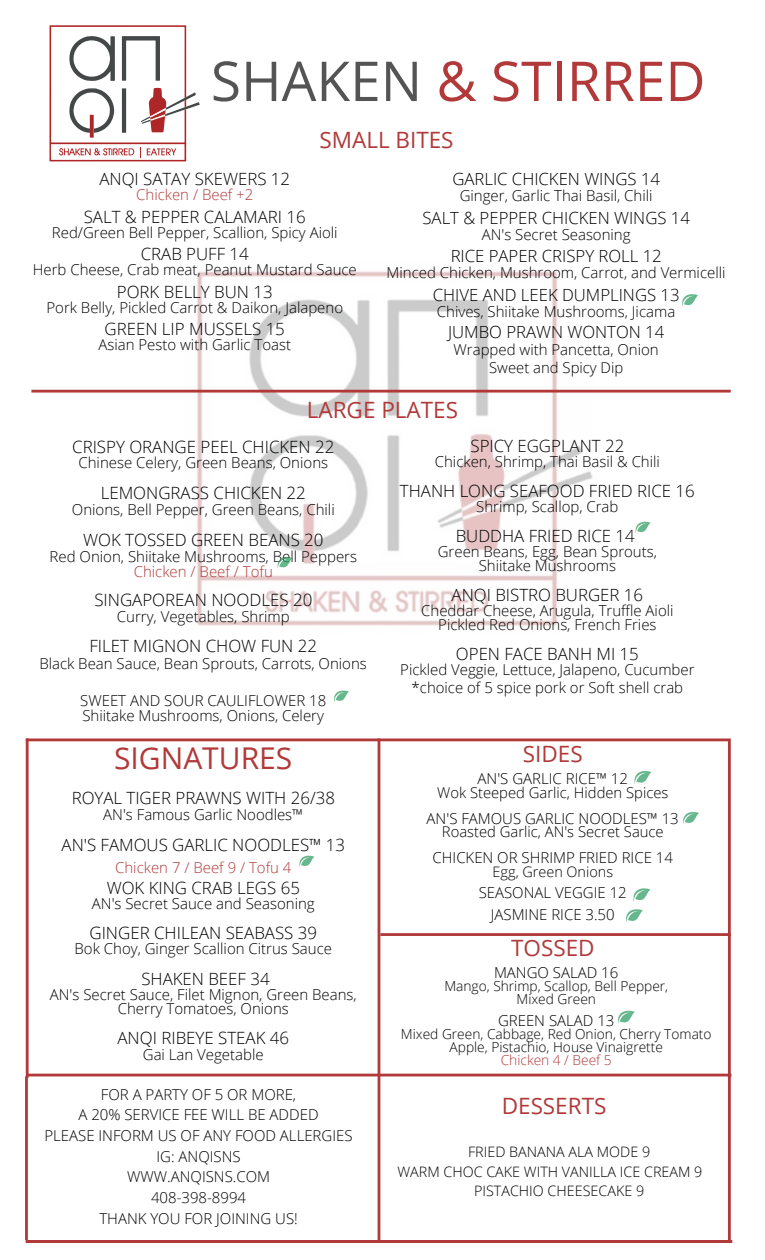
<style>
.page{position:relative;width:765px;height:1260px;background:#fff}
.page>*{position:absolute;margin:0;border:0;box-sizing:border-box;transform-origin:0 0}
.t1{font:55px "Open Sans";color:#b13939}
.t2{font:30px "Open Sans";color:#b13939}
.t3{font:22.5px "Open Sans";color:#b13939}
.t4{font:300 16.88px "Open Sans";color:#000}
.t5{font:300 16.75px "Open Sans";color:#000}
.t6{font:300 15px/20.6px "Open Sans";color:#000;text-align:center}
.t7{font:300 15px "Open Sans";color:#b13939}
.t8{font:300 14.88px "Open Sans";color:#000}
.t9{font:300 14.75px "Open Sans";color:#000}
.t10{font:300 14.38px "Open Sans";color:#000}
.t11{font:300 13.75px "Open Sans";color:#000}
.t12{font:300 13.75px "Open Sans";color:#b13939}
.s1{color:#545454}
</style>
<div class="page">
<img style="left:25px;top:25px;width:708px;height:1218px">
<hr style="left:31px;top:390px;width:700px;height:3px;background:#b13939">
<hr style="left:25px;top:1076px;width:3px;height:164px;background:#b13939">
<hr style="left:728px;top:1076px;width:3px;height:164px;background:#b13939">
<hr style="left:26px;top:1240px;width:706px;height:3px;background:#b13939">
<hr style="left:26px;top:739px;width:702px;height:2px;background:#b13939">
<hr style="left:26px;top:738px;width:3px;height:340px;background:#b13939">
<hr style="left:378px;top:738px;width:2px;height:503px;background:#b13939">
<hr style="left:26px;top:1074px;width:705px;height:2px;background:#b13939">
<hr style="left:380px;top:933px;width:351px;height:3px;background:#b13939">
<hr style="left:728px;top:738px;width:3px;height:340px;background:#b13939">
<svg style="left:682px;top:293px;width:16px;height:15px"></svg>
<svg style="left:277px;top:556px;width:15px;height:14px"></svg>
<svg style="left:299px;top:855px;width:15px;height:14px"></svg>
<svg style="left:634px;top:770px;width:17px;height:16px"></svg>
<svg style="left:683px;top:811px;width:16px;height:15px"></svg>
<svg style="left:618px;top:1010px;width:17px;height:16px"></svg>
<svg style="left:635px;top:521px;width:15px;height:14px"></svg>
<svg style="left:626px;top:887px;width:24px;height:37px"></svg>
<svg style="left:50px;top:25px;width:150px;height:136px"></svg>
<svg style="left:334px;top:690px;width:15px;height:14px"></svg>
<p class="t1" style="left:211px;top:42px;width:496px"><span class="s1">SHAKEN</span> &amp; STIRRED</p>
<p class="t3" style="left:320px;top:123px;width:136px">SMALL BITES</p>
<p class="t4" style="left:99px;top:167px;width:192px">ANQI SATAY SKEWERS 12</p>
<p class="t7" style="left:136px;top:184px;width:119px">Chicken / Beef +2</p>
<h4 class="t4" style="left:84px;top:205px;width:224px">SALT &amp; PEPPER CALAMARI 16</h4>
<p class="t6" style="left:52px;top:222px;width:287px">Red/Green Bell Pepper, Scallion, Spicy Aioli</p>
<p class="t4" style="left:141px;top:242px;width:110px">CRAB PUFF 14</p>
<p class="t6" style="left:33px;top:259px;width:326px">Herb Cheese, Crab meat, Peanut Mustard Sauce</p>
<p class="t4" style="left:117px;top:280px;width:157px">PORK BELLY BUN 13</p>
<p class="t6" style="left:46px;top:297px;width:298px">Pork Belly, Pickled Carrot &amp; Daikon, Jalapeno</p>
<p class="t4" style="left:105px;top:317px;width:182px">GREEN LIP MUSSELS 15</p>
<p class="t6" style="left:98px;top:334px;width:194px">Asian Pesto with Garlic Toast</p>
<p class="t5" style="left:452px;top:167px;width:209px">GARLIC CHICKEN WINGS 14</p>
<p class="t6" style="left:460px;top:185px;width:194px">Ginger, Garlic Thai Basil, Chili</p>
<h4 class="t5" style="left:423px;top:206px;width:269px">SALT &amp; PEPPER CHICKEN WINGS 14</h4>
<h4 class="t6" style="left:482px;top:224px;width:150px">AN's Secret Seasoning</h4>
<p class="t5" style="left:451px;top:244px;width:213px">RICE PAPER CRISPY ROLL 12</p>
<p class="t6" style="left:387px;top:262px;width:340px">Minced Chicken, Mushroom, Carrot, and Vermicelli</p>
<p class="t5" style="left:433px;top:283px;width:248px">CHIVE AND LEEK DUMPLINGS 13</p>
<p class="t6" style="left:437px;top:300px;width:240px">Chives, Shiitake Mushrooms, Jicama</p>
<p class="t5" style="left:448px;top:320px;width:218px">JUMBO PRAWN WONTON 14</p>
<p class="t6" style="left:454px;top:339px;width:207px">Wrapped with Pancetta, Onion</p>
<p class="t8" style="left:489px;top:357px;width:136px">Sweet and Spicy Dip</p>
<p class="t3" style="left:307px;top:394px;width:153px">LARGE PLATES</p>
<p class="t4" style="left:72px;top:435px;width:264px">CRISPY ORANGE PEEL CHICKEN 22</p>
<p class="t6" style="left:78px;top:452px;width:251px">Chinese Celery, Green Beans, Onions</p>
<p class="t4" style="left:101px;top:481px;width:207px">LEMONGRASS CHICKEN 22</p>
<h3 class="t6" style="left:72px;top:499px;width:264px">Onions, Bell Pepper, Green Beans, Chili</h3>
<p class="t4" style="left:83px;top:528px;width:242px">WOK TOSSED GREEN BEANS 20</p>
<p class="t6" style="left:50px;top:546px;width:309px">Red Onion, Shiitake Mushrooms, Bell Peppers</p>
<p class="t7" style="left:134px;top:561px;width:141px">Chicken / Beef / Tofu</p>
<p class="t4" style="left:94px;top:588px;width:219px">SINGAPOREAN NOODLES 20</p>
<p class="t6" style="left:117px;top:606px;width:175px">Curry, Vegetables, Shrimp</p>
<p class="t4" style="left:89px;top:634px;width:229px">FILET MIGNON CHOW FUN 22</p>
<h5 class="t6" style="left:39px;top:653px;width:329px">Black Bean Sauce, Bean Sprouts, Carrots, Onions</h5>
<h5 class="t6" style="left:80px;top:690px;width:248px">SWEET AND SOUR CAULIFLOWER 18</h5>
<p class="t6" style="left:82px;top:705px;width:243px">Shiitake Mushrooms, Onions, Celery</p>
<h1 class="t2" style="left:114px;top:737px;width:180px">SIGNATURES</h1>
<h3 class="t4" style="left:72px;top:786px;width:265px">ROYAL TIGER PRAWNS WITH 26/38</h3>
<h3 class="t6" style="left:103px;top:804px;width:201px">AN's Famous Garlic Noodles™</h3>
<h4 class="t4" style="left:62px;top:833px;width:285px">AN'S FAMOUS GARLIC NOODLES™ 13</h4>
<p class="t7" style="left:115px;top:857px;width:178px">Chicken 7 / Beef 9 / Tofu 4</p>
<p class="t4" style="left:107px;top:876px;width:195px">WOK KING CRAB LEGS 65</p>
<p class="t6" style="left:92px;top:893px;width:224px">AN's Secret Sauce and Seasoning</p>
<p class="t4" style="left:90px;top:921px;width:229px">GINGER CHILEAN SEABASS 39</p>
<p class="t6" style="left:75px;top:938px;width:259px">Bok Choy, Ginger Scallion Citrus Sauce</p>
<p class="t4" style="left:141px;top:967px;width:130px">SHAKEN BEEF 34</p>
<p class="t6" style="left:50px;top:984px;width:309px">AN's Secret Sauce, Filet Mignon, Green Beans,</p>
<p class="t6" style="left:118px;top:998px;width:172px">Cherry Tomatoes, Onions</p>
<p class="t4" style="left:118px;top:1026px;width:173px">ANQI RIBEYE STEAK 46</p>
<p class="t6" style="left:143px;top:1044px;width:122px">Gai Lan Vegetable</p>
<p class="t4" style="left:470px;top:434px;width:155px">SPICY EGGPLANT 22</p>
<p class="t6" style="left:435px;top:450px;width:227px">Chicken, Shrimp, Thai Basil &amp; Chili</p>
<h3 class="t4" style="left:400px;top:479px;width:296px">THANH LONG SEAFOOD FRIED RICE 16</h3>
<h3 class="t6" style="left:476px;top:495px;width:144px">Shrimp, Scallop, Crab</h3>
<p class="t4" style="left:456px;top:524px;width:180px">BUDDHA FRIED RICE 14</p>
<p class="t6" style="left:438px;top:540px;width:221px">Green Beans, Egg, Bean Sprouts,</p>
<p class="t6" style="left:479px;top:555px;width:139px">Shiitake Mushrooms</p>
<p class="t4" style="left:452px;top:583px;width:193px">ANQI BISTRO BURGER 16</p>
<p class="t6" style="left:421px;top:600px;width:254px">Cheddar Cheese, Arugula, Truffle Aioli</p>
<p class="t6" style="left:438px;top:614px;width:220px">Pickled Red Onions, French Fries</p>
<p class="t4" style="left:456px;top:642px;width:184px">OPEN FACE BANH MI 15</p>
<p class="t6" style="left:400px;top:659px;width:296px">Pickled Veggie, Lettuce, Jalapeno, Cucumber</p>
<p class="t6" style="left:412px;top:677px;width:273px">*choice of 5 spice pork or Soft shell crab</p>
<p class="t3" style="left:523px;top:738px;width:61px">SIDES</p>
<p class="t6" style="left:478px;top:768px;width:152px">AN'S GARLIC RICE™ 12</p>
<h4 class="t9" style="left:437px;top:782px;width:233px">Wok Steeped Garlic, Hidden Spices</h4>
<p class="t6" style="left:427px;top:808px;width:254px">AN'S FAMOUS GARLIC NOODLES™ 13</p>
<p class="t9" style="left:442px;top:822px;width:223px">Roasted Garlic, AN's Secret Sauce</p>
<p class="t6" style="left:432px;top:847px;width:242px">CHICKEN OR SHRIMP FRIED RICE 14</p>
<p class="t10" style="left:493px;top:861px;width:122px">Egg, Green Onions</p>
<p class="t6" style="left:479px;top:882px;width:150px">SEASONAL VEGGIE 12</p>
<p class="t6" style="left:491px;top:904px;width:125px">JASMINE RICE 3.50</p>
<h4 class="t3" style="left:511px;top:932px;width:85px">TOSSED</h4>
<p class="t6" style="left:494px;top:962px;width:126px">MANGO SALAD 16</p>
<p class="t11" style="left:444px;top:977px;width:225px">Mango, Shrimp, Scallop, Bell Pepper,</p>
<p class="t11" style="left:516px;top:990px;width:81px">Mixed Green</p>
<p class="t6" style="left:498px;top:1010px;width:118px">GREEN SALAD 13</p>
<p class="t11" style="left:401px;top:1024px;width:312px">Mixed Green, Cabbage, Red Onion, Cherry Tomato</p>
<h2 class="t11" style="left:450px;top:1037px;width:215px">Apple, Pistachio, House Vinaigrette</h2>
<p class="t12" style="left:501px;top:1051px;width:113px">Chicken 4 / Beef 5</p>
<p class="t6" style="left:44px;top:1084px;width:310px">FOR A PARTY OF 5 OR MORE,<br>A 20% SERVICE FEE WILL BE ADDED<br>PLEASE INFORM US OF ANY FOOD ALLERGIES<br>IG: ANQISNS<br>WWW.ANQISNS.COM<br>408-398-8994<br>THANK YOU FOR JOINING US!</p>
<p class="t3" style="left:502px;top:1090px;width:106px">DESSERTS</p>
<h3 class="t10" style="left:468px;top:1142px;width:184px">FRIED BANANA ALA MODE 9</h3>
<h3 class="t10" style="left:397px;top:1161px;width:307px">WARM CHOC CAKE WITH VANILLA ICE CREAM 9</h3>
<h3 class="t10" style="left:474px;top:1181px;width:172px">PISTACHIO CHEESECAKE 9</h3>
</div>
